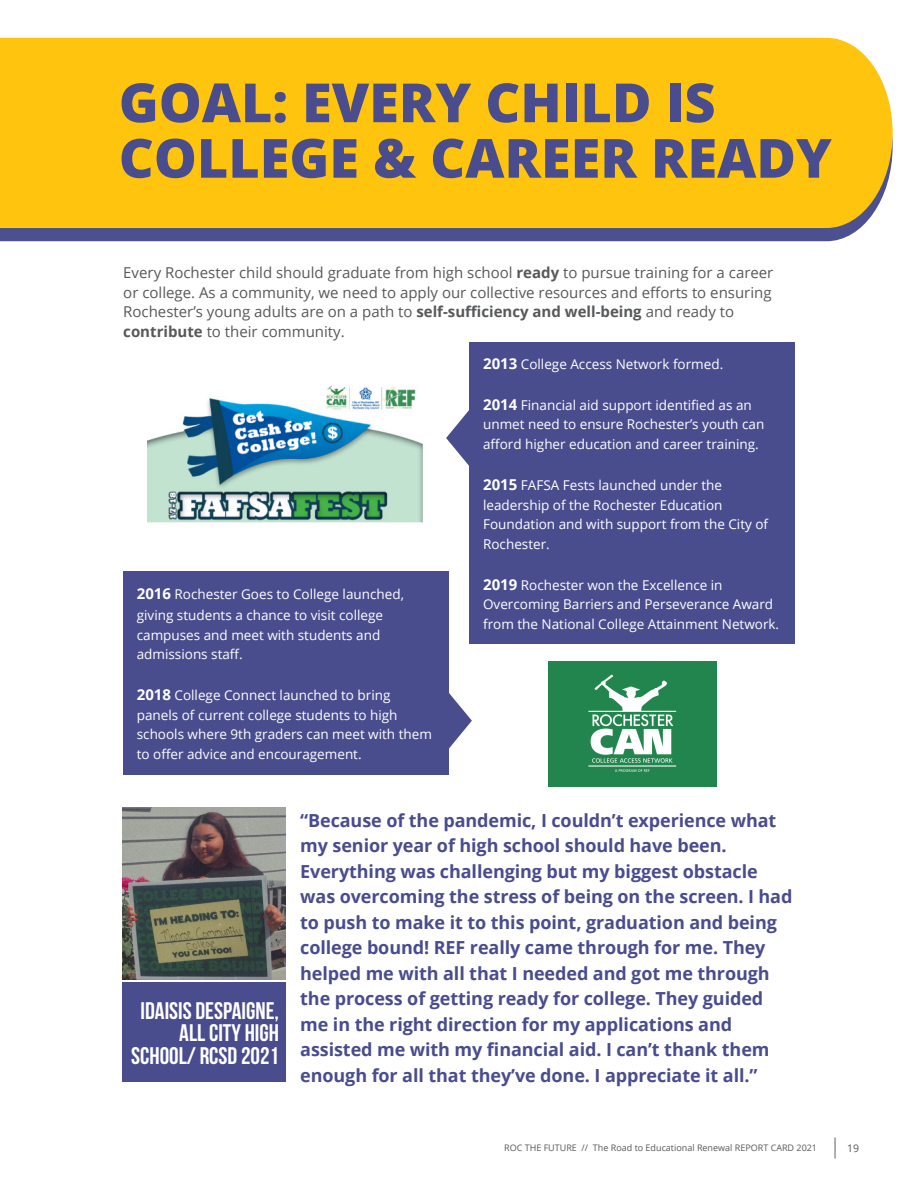
<style>
.page{position:relative;width:918px;height:1188px;background:#fff}
.page>*{position:absolute;margin:0;border:0;box-sizing:border-box;transform-origin:0 0}
.SECTION_HUGE_HEADING{font:800 54px/55.5px "Open Sans";color:#494c8d}
.attribution{font:24px/22.5px "Bebas Neue";color:#fff;text-align:right}
.Purple_Subhead_VR{font:700 18px/25.5px "Open Sans";letter-spacing:-.005em;color:#494c8d}
._1_Sub_Paragraph{font:15px/19.5px "Open Sans";color:#57585a}
.ROC_The_Future_Body{font:13.5px/19.5px "Open Sans";color:#fff}
.t1{font:10.5px "Open Sans";color:#57585a}
.t2{font:9px "Open Sans";color:#57585a}
.s1{font-weight:700}
.s2{font-weight:700;font-size:15px}
</style>
<div class="page">
<svg style="left:446px;top:410px;width:24px;height:57px"></svg>
<svg style="left:448px;top:692px;width:24px;height:57px"></svg>
<div style="left:470px;top:342px;width:325px;height:302px;background:#494d8d"></div>
<div style="left:123px;top:571px;width:325px;height:204px;background:#494d8d"></div>
<img style="left:122px;top:808px;width:164px;height:172px">
<div style="left:122px;top:982px;width:164px;height:100px;background:#494c8d"></div>
<img style="left:147px;top:385px;width:275px;height:138px">
<img style="left:548px;top:662px;width:168px;height:125px">
<div style="left:0;top:228px;width:860px;height:13px;background:#4d508f"></div>
<div style="left:0;top:38px;width:893px;height:190px;background:#fec40e"></div>
<hr style="left:834px;top:1137px;width:2px;height:22px;background:#939598">
<p class="SECTION_HUGE_HEADING" style="left:119px;top:72px;width:715px">GOAL: EVERY CHILD IS<br>COLLEGE &amp; CAREER READY</p>
<p class="_1_Sub_Paragraph" style="left:123px;top:263px;width:652px">Every Rochester child should graduate from high school <span class="s1">ready</span> to pursue training for a career or college. As a community, we need to apply our collective resources and efforts to ensuring Rochester’s young adults are on a path to <span class="s1">self-sufficiency and well-being</span> and ready to <span class="s1">contribute</span> to their community.</p>
<p class="ROC_The_Future_Body" style="left:483px;top:354px;width:242px"><span class="s2">2013</span> College Access Network formed.</p>
<p class="ROC_The_Future_Body" style="left:483px;top:395px;width:283px"><span class="s2">2014</span> Financial aid support identified as an unmet need to ensure Rochester’s youth can afford higher education and career training.</p>
<p class="ROC_The_Future_Body" style="left:483px;top:475px;width:287px"><span class="s2">2015</span> FAFSA Fests launched under the leadership of the Rochester Education<br>Foundation and with support from the City of<br>Rochester.</p>
<p class="ROC_The_Future_Body" style="left:483px;top:575px;width:298px"><span class="s2">2019</span> Rochester won the Excellence in<br>Overcoming Barriers and Perseverance Award from the National College Attainment Network.</p>
<p class="ROC_The_Future_Body" style="left:137px;top:583px;width:269px;line-height:21px"><span class="s2">2016</span> Rochester Goes to College launched, giving students a chance to visit college</p>
<p class="ROC_The_Future_Body" style="left:137px;top:625px;width:245px">campuses and meet with students and admissions staff.</p>
<p class="ROC_The_Future_Body" style="left:137px;top:685px;width:297px"><span class="s2">2018</span> College Connect launched to bring panels of current college students to high schools where 9th graders can meet with them to offer advice and encouragement.</p>
<p class="attribution" style="left:131px;top:999px;width:149px">IDAISIS DESPAIGNE,<br>ALL CITY HIGH<br>SCHOOL/ RCSD 2021</p>
<p class="Purple_Subhead_VR" style="left:300px;top:807px;width:494px">“Because of the pandemic, I couldn’t experience what my senior year of high school should have been.<br>Everything was challenging but my biggest obstacle was overcoming the stress of being on the screen. I had to push to make it to this point, graduation and being college bound! REF really came through for me. They helped me with all that I needed and got me through the process of getting ready for college. They guided me in the right direction for my applications and assisted me with my financial aid. I can’t thank them enough for all that they’ve done. I appreciate it all.”</p>
<p class="t2" style="left:504px;top:1141px;width:315px">ROC THE FUTURE // The Road to Educational Renewal REPORT CARD 2021</p>
<p class="t1" style="left:847px;top:1141px;width:14px">19</p>
</div>
